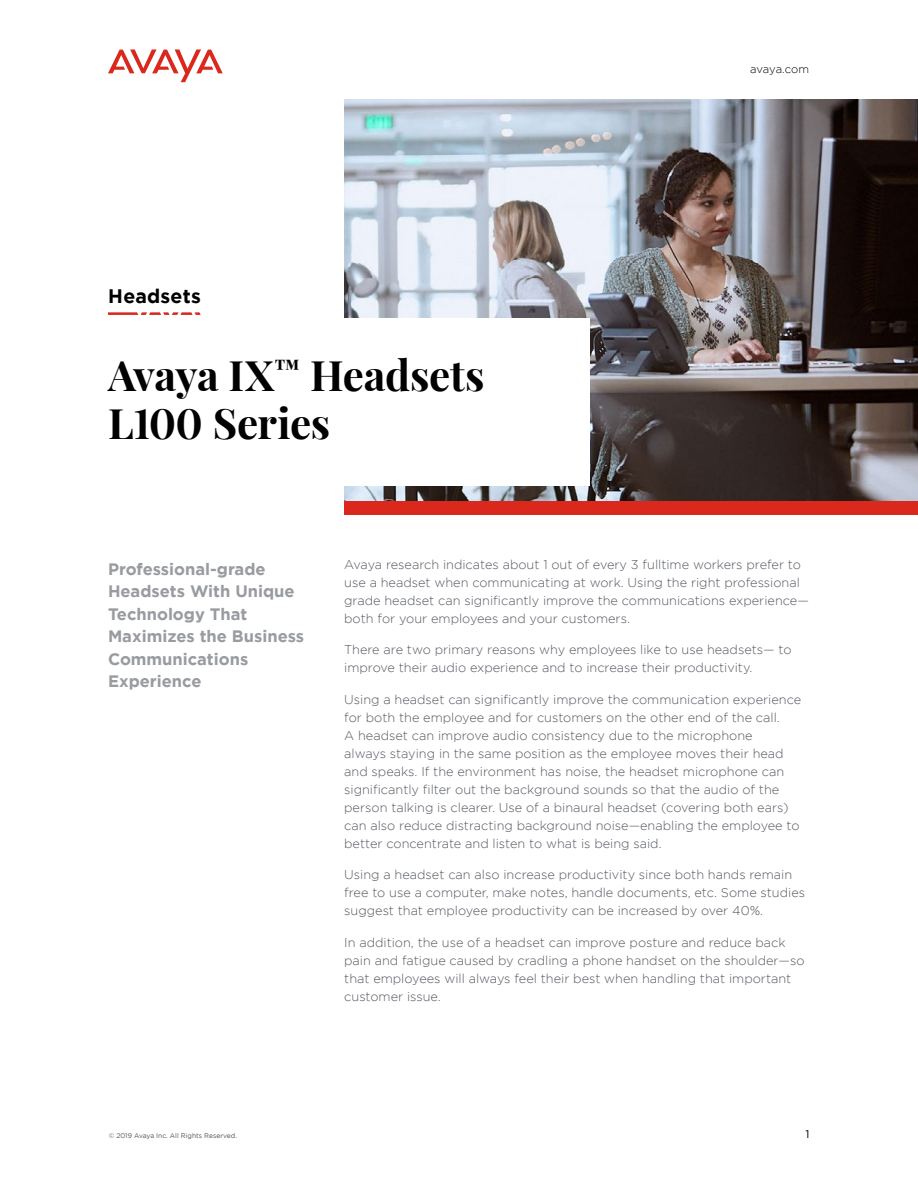
<style>
.page{position:relative;width:918px;height:1188px;background:#fff}
.page>*{position:absolute;margin:0;border:0;box-sizing:border-box;transform-origin:0 0}
.t1{font:700 42px/48px "Playfair Display";letter-spacing:-.01em;color:#000}
.t2{font:700 19.5px "Gotham";letter-spacing:.01em;color:#000}
.t3{font:700 16.5px/22.5px "Gotham";color:#989ba0}
.t4{font:300 12.75px/18px "Gotham";color:#535860}
.t5{font:300 11.25px "Gotham";letter-spacing:-.01em;color:#000}
.t6{font:11.25px "Gotham";color:#000}
.t7{font:6.75px "Gotham";color:#535860}
</style>
<div class="page">
<img style="left:344px;top:99px;width:574px;height:402px">
<svg style="left:108px;top:312px;width:93px;height:3px"></svg>
<svg style="left:108px;top:49px;width:115px;height:33px"></svg>
<div style="left:344px;top:501px;width:574px;height:14px;background:#da291c"></div>
<div style="left:0;top:318px;width:590px;height:168px;background:#fff"></div>
<h2 class="t2" style="left:108px;top:285px;width:94px">Headsets</h2>
<h1 class="t1" style="left:108px;top:347px;width:378px">Avaya IX<sup>™</sup> Headsets<br>L100 Series</h1>
<p class="t5" style="left:750px;top:63px;width:60px">avaya.com</p>
<p class="t3" style="left:108px;top:557px;width:198px">Professional-grade<br>Headsets With Unique<br>Technology That<br>Maximizes the Business<br>Communications<br>Experience</p>
<p class="t4" style="left:344px;top:555px;width:466px">Avaya research indicates about 1 out of every 3 fulltime workers prefer to use a headset when communicating at work. Using the right professional grade headset can significantly improve the communications experience— both for your employees and your customers.</p>
<p class="t4" style="left:344px;top:641px;width:449px">There are two primary reasons why employees like to use headsets— to improve their audio experience and to increase their productivity.</p>
<p class="t4" style="left:344px;top:690px;width:459px">Using a headset can significantly improve the communication experience for both the employee and for customers on the other end of the call.<br>A headset can improve audio consistency due to the microphone<br>always staying in the same position as the employee moves their head and speaks. If the environment has noise, the headset microphone can significantly filter out the background sounds so that the audio of the person talking is clearer. Use of a binaural headset (covering both ears) can also reduce distracting background noise—enabling the employee to better concentrate and listen to what is being said.</p>
<p class="t4" style="left:344px;top:866px;width:462px">Using a headset can also increase productivity since both hands remain free to use a computer, make notes, handle documents, etc. Some studies suggest that employee productivity can be increased by over 40%.</p>
<p class="t4" style="left:344px;top:933px;width:462px">In addition, the use of a headset can improve posture and reduce back pain and fatigue caused by cradling a phone handset on the shoulder—so that employees will always feel their best when handling that important customer issue.</p>
<p class="t7" style="left:109px;top:1132px;width:130px">© 2019 Avaya Inc. All Rights Reserved.</p>
<p class="t6" style="left:806px;top:1128px;width:6px">1</p>
</div>
